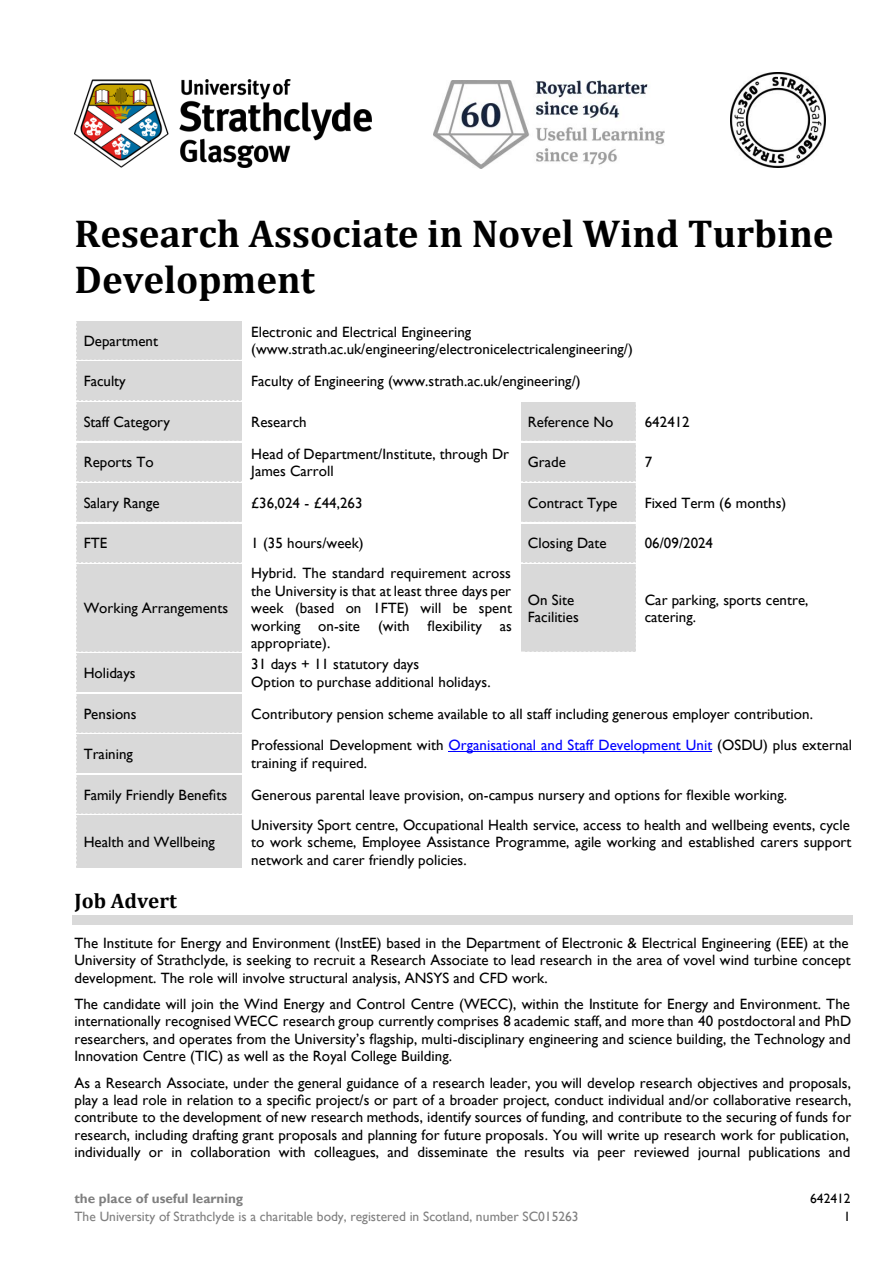
<style>
.page{position:relative;width:893px;height:1263px;background:#fff}
.page>*{position:absolute;margin:0;border:0;box-sizing:border-box;transform-origin:0 0}
.t1{font:700 39px/45.8px "Cambria";color:#000}
.t2{font:700 21px "Cambria";color:#000}
.t3{font:15px/17.4px "Gill Sans";color:#000}
.t4{font:13.5px "Gill Sans";color:#7f7f7f}
.t5{font:700 13.5px "Gill Sans";color:#7f7f7f}
.t6{font:13.5px "Gill Sans";letter-spacing:.005em;color:#000}
.s1{color:#00f}
</style>
<div class="page">
<img style="left:74px;top:79px;width:298px;height:88px">
<img style="left:731px;top:73px;width:94px;height:94px">
<img style="left:434px;top:80px;width:230px;height:88px">
<div style="left:521px;top:402px;width:115px;height:250px;background:#d9d9d9"></div>
<hr style="left:448px;top:751px;width:264px;height:1px;background:#00f">
<div style="left:76px;top:321px;width:166px;height:547px;background:#d9d9d9"></div>
<div style="left:72px;top:916px;width:781px;height:9px;background:#d9d9d9"></div>
<h1 class="t1" style="left:75px;top:213px;width:761px">Research Associate in Novel Wind Turbine<br>Development</h1>
<p class="t3" style="left:84px;top:334px;width:76px">Department</p>
<p class="t3" style="left:251px;top:325px;width:383px">Electronic and Electrical Engineering (www.strath.ac.uk/engineering/electronicelectricalengineering/)</p>
<p class="t3" style="left:84px;top:374px;width:44px">Faculty</p>
<p class="t3" style="left:251px;top:374px;width:331px">Faculty of Engineering (www.strath.ac.uk/engineering/)</p>
<p class="t3" style="left:84px;top:415px;width:88px">Staff Category</p>
<p class="t3" style="left:251px;top:415px;width:57px">Research</p>
<p class="t3" style="left:528px;top:415px;width:87px">Reference No</p>
<p class="t3" style="left:645px;top:415px;width:47px">642412</p>
<p class="t3" style="left:84px;top:455px;width:72px">Reports To</p>
<p class="t3" style="left:251px;top:447px;width:259px">Head of Department/Institute, through Dr<br>James Carroll</p>
<p class="t3" style="left:528px;top:455px;width:40px">Grade</p>
<p class="t3" style="left:645px;top:455px;width:9px">7</p>
<p class="t3" style="left:84px;top:496px;width:77px">Salary Range</p>
<p class="t3" style="left:251px;top:496px;width:113px">£36,024 - £44,263</p>
<p class="t3" style="left:528px;top:496px;width:91px">Contract Type</p>
<p class="t3" style="left:645px;top:496px;width:143px">Fixed Term (6 months)</p>
<p class="t3" style="left:84px;top:536px;width:25px">FTE</p>
<p class="t3" style="left:251px;top:536px;width:114px">1 (35 hours/week)</p>
<p class="t3" style="left:528px;top:536px;width:80px">Closing Date</p>
<p class="t3" style="left:645px;top:536px;width:70px">06/09/2024</p>
<p class="t3" style="left:84px;top:601px;width:146px">Working Arrangements</p>
<p class="t3" style="left:251px;top:566px;width:262px;text-align:justify">Hybrid. The standard requirement across the University is that at least three days per week (based on 1FTE) will be spent working on-site (with flexibility as appropriate).</p>
<p class="t3" style="left:528px;top:592px;width:52px">On Site<br>Facilities</p>
<p class="t3" style="left:645px;top:592px;width:165px">Car parking, sports centre, catering.</p>
<p class="t3" style="left:84px;top:666px;width:53px">Holidays</p>
<p class="t3" style="left:251px;top:657px;width:241px">31 days + 11 statutory days<br>Option to purchase additional holidays.</p>
<p class="t3" style="left:84px;top:707px;width:54px">Pensions</p>
<p class="t3" style="left:251px;top:707px;width:563px">Contributory pension scheme available to all staff including generous employer contribution.</p>
<p class="t3" style="left:84px;top:747px;width:51px">Training</p>
<p class="t3" style="left:251px;top:738px;width:602px">Professional Development with <span class="s1">Organisational and Staff Development Unit</span> (OSDU) plus external training if required.</p>
<p class="t3" style="left:84px;top:788px;width:145px">Family Friendly Benefits</p>
<p class="t3" style="left:251px;top:788px;width:537px">Generous parental leave provision, on-campus nursery and options for flexible working.</p>
<p class="t3" style="left:84px;top:835px;width:133px">Health and Wellbeing</p>
<p class="t3" style="left:251px;top:818px;width:602px;text-align:justify">University Sport centre, Occupational Health service, access to health and wellbeing events, cycle to work scheme, Employee Assistance Programme, agile working and established carers support network and carer friendly policies.</p>
<h2 class="t2" style="left:75px;top:892px;width:104px">Job Advert</h2>
<p class="t3" style="left:75px;top:936px;width:778px">The Institute for Energy and Environment (InstEE) based in the Department of Electronic &amp; Electrical Engineering (EEE) at the<br>University of Strathclyde, is seeking to recruit a Research Associate to lead research in the area of vovel wind turbine concept development. The role will involve structural analysis, ANSYS and CFD work.</p>
<p class="t3" style="left:75px;top:997px;width:778px;text-align:justify">The candidate will join the Wind Energy and Control Centre (WECC), within the Institute for Energy and Environment. The internationally recognised WECC research group currently comprises 8 academic staff, and more than 40 postdoctoral and PhD researchers, and operates from the University’s flagship, multi-disciplinary engineering and science building, the Technology and Innovation Centre (TIC) as well as the Royal College Building.</p>
<p class="t3" style="left:75px;top:1075px;width:778px">As a Research Associate, under the general guidance of a research leader, you will develop research objectives and proposals, play a lead role in relation to a specific project/s or part of a broader project, conduct individual and/or collaborative research, contribute to the development of new research methods, identify sources of funding, and contribute to the securing of funds for research, including drafting grant proposals and planning for future proposals. You will write up research work for publication, individually or in collaboration with colleagues, and disseminate the results via peer reviewed journal publications and</p>
<p class="t5" style="left:75px;top:1194px;width:170px">the place of useful learning</p>
<p class="t6" style="left:810px;top:1194px;width:42px">642412</p>
<p class="t4" style="left:75px;top:1212px;width:506px">The University of Strathclyde is a charitable body, registered in Scotland, number SC015263</p>
<p class="t6" style="left:844px;top:1212px;width:8px">1</p>
</div>
